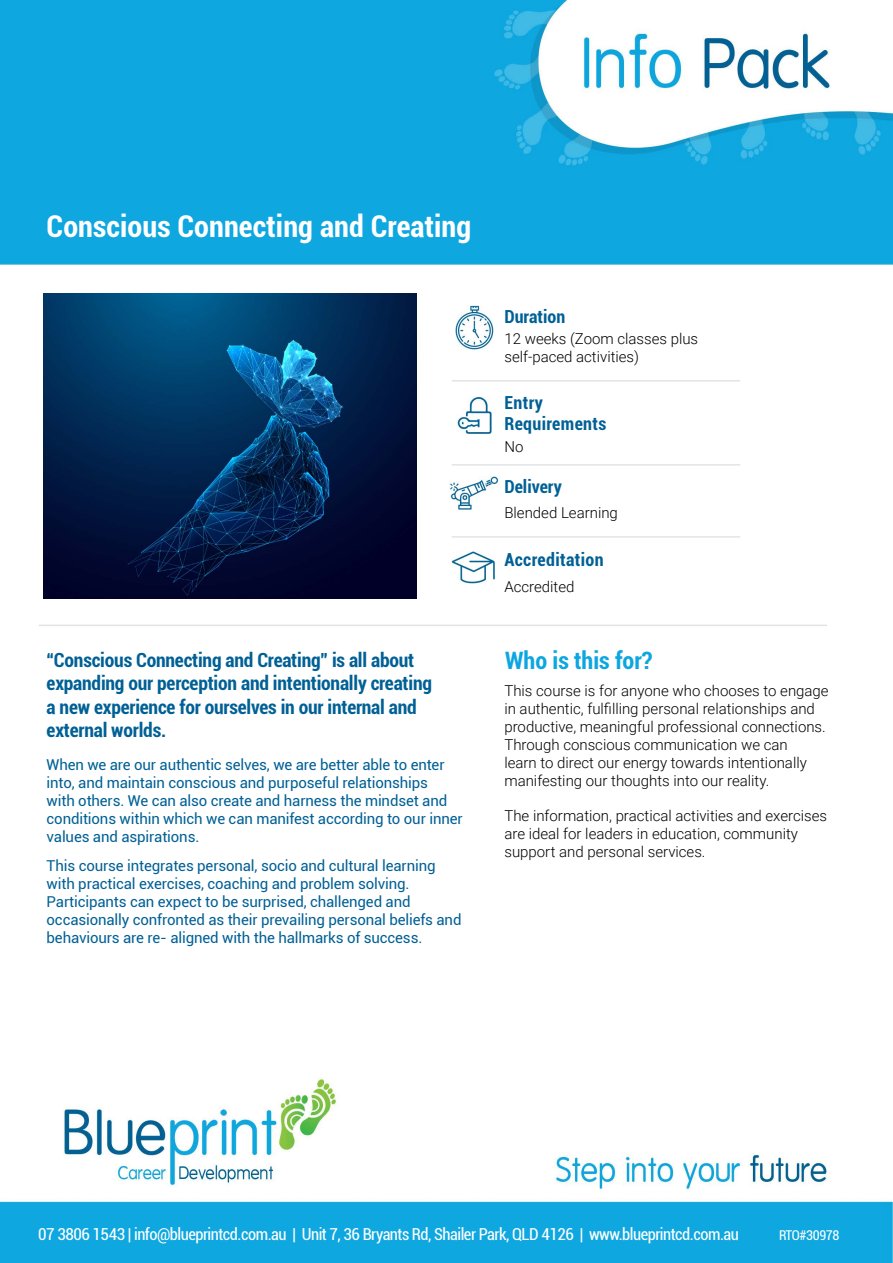
<style>
.page{position:relative;width:893px;height:1263px;background:#fff}
.page>*{position:absolute;margin:0;border:0;box-sizing:border-box;transform-origin:0 0}
.t1{font:700 condensed 30px "Roboto";letter-spacing:.005em;color:#fff}
.t2{font:700 condensed 24px "Roboto";color:#0da6e0}
.t3{font:700 condensed 19.5px/23.4px "Roboto";letter-spacing:-.01em;color:#006095}
.t4{font:700 condensed 18px/21.6px "Roboto";letter-spacing:.02em;color:#006095}
.t5{font:700 condensed 18px "Roboto";color:#006095}
.t6{font:condensed 16.5px "Roboto";letter-spacing:-.03em;color:#fff}
.t7{font:15px/18px "Roboto";letter-spacing:-.01em;color:#006095}
.t8{font:300 15px/18px "Roboto";color:#000}
.t9{font:condensed 13.5px "Roboto";letter-spacing:-.03em;color:#fff}
</style>
<div class="page">
<img style="left:0;top:1077px;width:893px;height:186px">
<img style="left:0;top:0;width:893px;height:265px">
<img style="left:44px;top:293px;width:372px;height:305px">
<img style="left:455px;top:305px;width:38px;height:44px">
<img style="left:457px;top:396px;width:35px;height:38px">
<img style="left:449px;top:476px;width:49px;height:33px">
<img style="left:452px;top:551px;width:43px;height:33px">
<hr style="left:452px;top:380px;width:288px;height:2px;background:#e3e4e6">
<hr style="left:452px;top:464px;width:288px;height:2px;background:#e3e4e6">
<hr style="left:452px;top:536px;width:288px;height:2px;background:#e3e4e6">
<hr style="left:39px;top:625px;width:788px;height:1px;background:#e3e4e6">
<h1 class="t1" style="left:47px;top:205px;width:426px">Conscious Connecting and Creating</h1>
<p class="t5" style="left:504px;top:304px;width:62px">Duration</p>
<p class="t8" style="left:504px;top:329px;width:195px">12 weeks (Zoom classes plus self-paced activities)</p>
<p class="t4" style="left:504px;top:391px;width:103px">Entry<br>Requirements</p>
<p class="t8" style="left:504px;top:437px;width:21px">No</p>
<p class="t5" style="left:504px;top:473px;width:59px">Delivery</p>
<p class="t8" style="left:504px;top:503px;width:115px">Blended Learning</p>
<p class="t4" style="left:504px;top:548px;width:101px">Accreditation</p>
<p class="t8" style="left:504px;top:577px;width:72px">Accredited</p>
<h3 class="t3" style="left:47px;top:648px;width:387px">“Conscious Connecting and Creating” is all about expanding our perception and intentionally creating a new experience for ourselves in our internal and external worlds.</h3>
<h2 class="t2" style="left:505px;top:644px;width:149px">Who is this for?</h2>
<p class="t8" style="left:504px;top:681px;width:326px">This course is for anyone who chooses to engage in authentic, fulfilling personal relationships and productive, meaningful professional connections.<br>Through conscious communication we can<br>learn to direct our energy towards intentionally manifesting our thoughts into our reality.</p>
<p class="t7" style="left:47px;top:755px;width:418px">When we are our authentic selves, we are better able to enter into, and maintain conscious and purposeful relationships<br>with others. We can also create and harness the mindset and conditions within which we can manifest according to our inner values and aspirations.</p>
<p class="t7" style="left:47px;top:856px;width:416px">This course integrates personal, socio and cultural learning with practical exercises, coaching and problem solving.<br>Participants can expect to be surprised, challenged and occasionally confronted as their prevailing personal beliefs and behaviours are re- aligned with the hallmarks of success.</p>
<p class="t8" style="left:504px;top:806px;width:324px">The information, practical activities and exercises are ideal for leaders in education, community support and personal services.</p>
<p class="t6" style="left:38px;top:1223px;width:702px">07 3806 1543 | info@blueprintcd.com.au | Unit 7, 36 Bryants Rd, Shailer Park, QLD 4126 | www.blueprintcd.com.au</p>
<p class="t9" style="left:779px;top:1226px;width:62px">RTO#30978</p>
</div>
